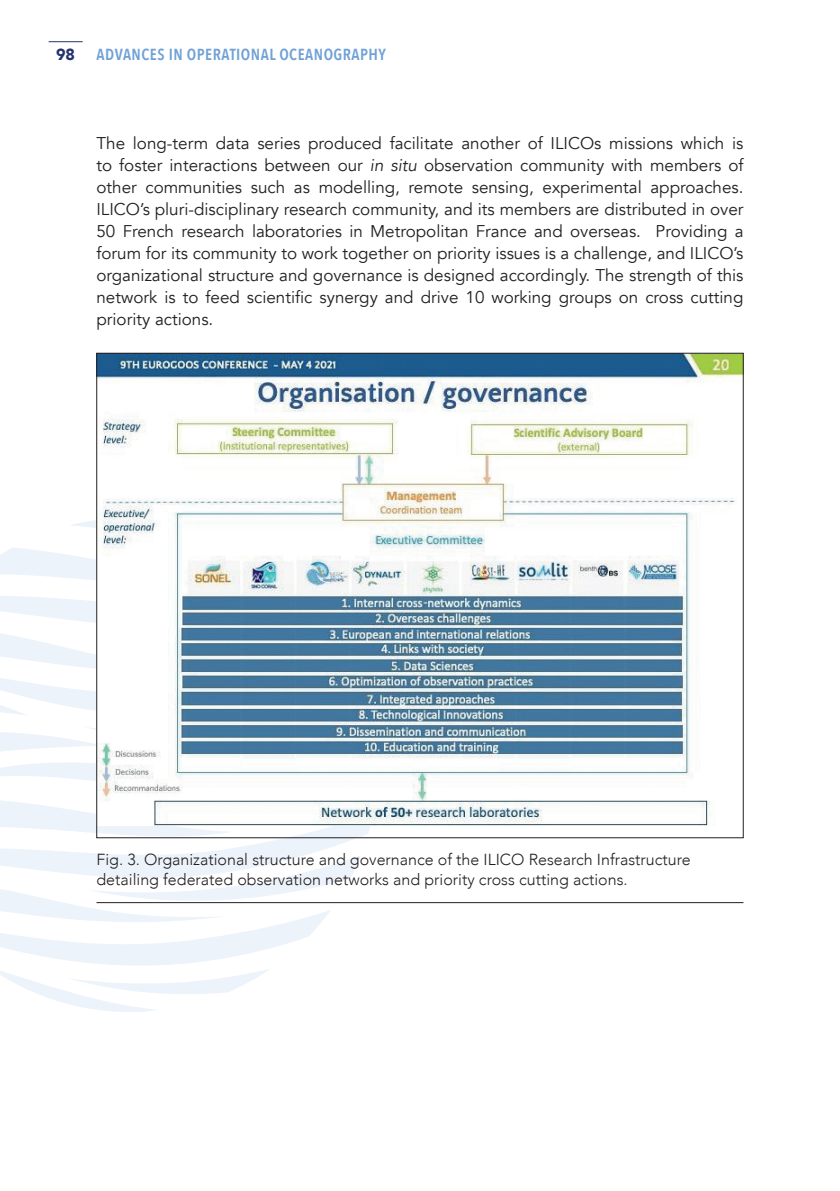
<style>
.page{position:relative;width:840px;height:1191px;background:#fff}
.page>*{position:absolute;margin:0;border:0;box-sizing:border-box;transform-origin:0 0}
.t1{font:17px/22px "Avenir";color:#231f20;text-align:justify}
.t2{font:300 16px/20px "Avenir";color:#231f20}
.t3{font:600 16px "Avenir Next Condensed";letter-spacing:.03em;color:#70a1d5}
.t4{font:900 16px "Avenir";color:#24326d}
.s1{font-style:italic}
</style>
<div class="page">
<hr style="left:49px;top:41px;width:34px;height:1px;background:#24326d">
<svg style="left:0;top:840px;width:373px;height:172px"></svg>
<svg style="left:0;top:520px;width:378px;height:320px"></svg>
<img style="left:98px;top:355px;width:643px;height:470px">
<hr style="left:96px;top:902px;width:647px;height:1px;background:#231f20">
<p class="t4" style="left:56px;top:41px;width:20px">98</p>
<p class="t3" style="left:96px;top:41px;width:291px">ADVANCES IN OPERATIONAL OCEANOGRAPHY</p>
<p class="t1" style="left:96px;top:132px;width:648px">The long-term data series produced facilitate another of ILICOs missions which is to foster interactions between our <span class="s1">in situ</span> observation community with members of other communities such as modelling, remote sensing, experimental approaches.<br>ILICO’s pluri-disciplinary research community, and its members are distributed in over 50 French research laboratories in Metropolitan France and overseas. Providing a forum for its community to work together on priority issues is a challenge, and ILICO’s organizational structure and governance is designed accordingly. The strength of this network is to feed scientific synergy and drive 10 working groups on cross cutting priority actions.</p>
<p class="t2" style="left:96px;top:850px;width:595px">Fig. 3. Organizational structure and governance of the ILICO Research Infrastructure detailing federated observation networks and priority cross cutting actions.</p>
</div>
